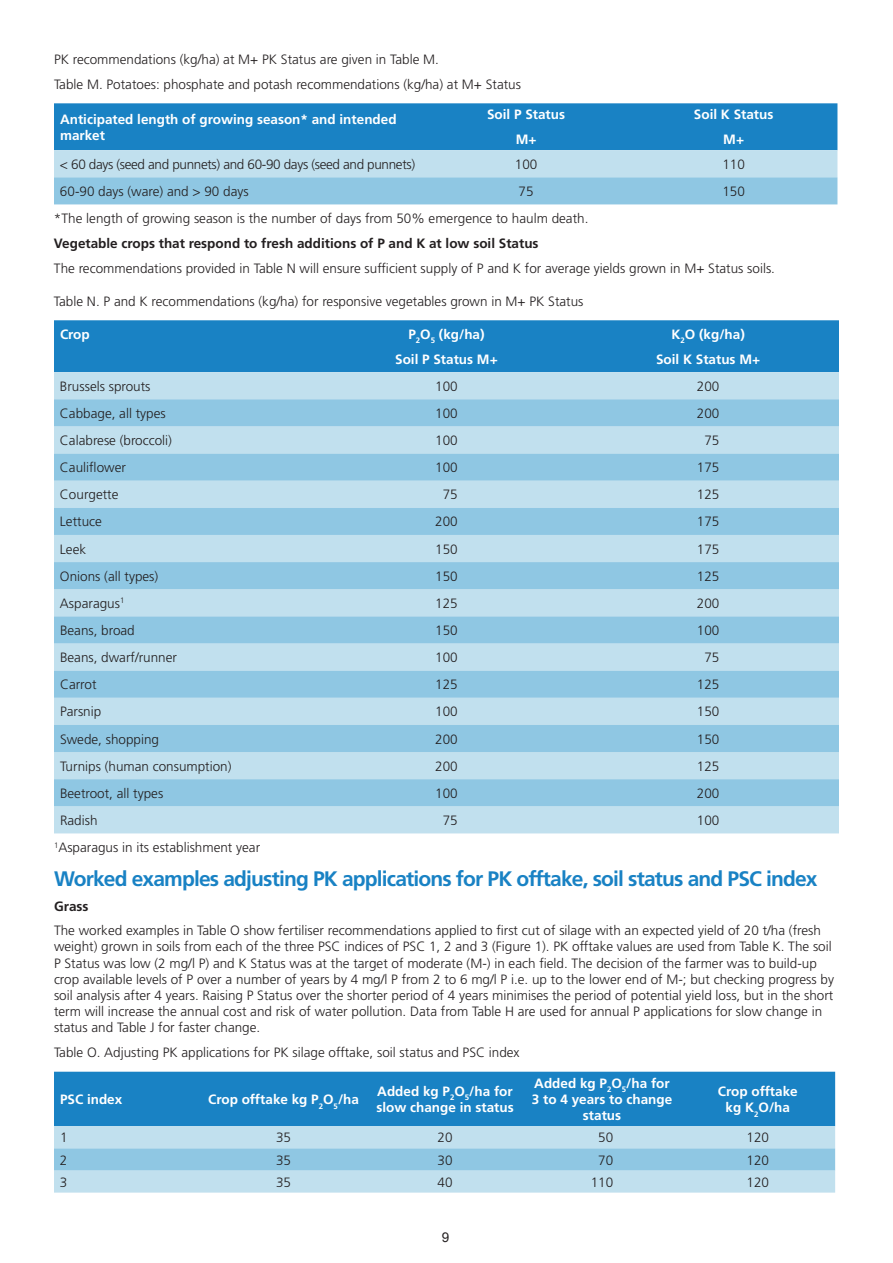
<style>
.page{position:relative;width:893px;height:1263px;background:#fff}
.page>*{position:absolute;margin:0;border:0;box-sizing:border-box;transform-origin:0 0}
.t1{font:700 21px "Frutiger LT Std";letter-spacing:-.04em;color:#1982c4}
.t2{font:300 13.5px/16.2px "Frutiger LT Std";color:#231f20}
.t3{font:700 13.5px/16.2px "Frutiger LT Std";color:#fff;text-align:center}
.t4{font:700 13.5px "Frutiger LT Std";color:#231f20}
.t5{font:300 13.5px "Frutiger LT Std";letter-spacing:-.025em;color:#231f20}
.t6{font:13.5px "Arial";color:#231f20}
</style>
<div class="page">
<svg style="left:54px;top:103px;width:783px;height:101px;background:#66aed7"></svg>
<div style="left:54px;top:320px;width:785px;height:52px;background:#1982c4"></div>
<div style="left:54px;top:372px;width:785px;height:461px;background:#c1e0ee"></div>
<svg style="left:54px;top:399px;width:785px;height:407px;background:#a6d2e8"></svg>
<div style="left:54px;top:1072px;width:781px;height:54px;background:#1982c4"></div>
<div style="left:54px;top:1126px;width:781px;height:66px;background:#c1e0ee"></div>
<div style="left:54px;top:1148px;width:781px;height:22px;background:#8fc7e3"></div>
<p class="t2" style="left:54px;top:47px;width:468px;line-height:24.8px">PK recommendations (kg/ha) at M+ PK Status are given in Table M.<br>Table M. Potatoes: phosphate and potash recommendations (kg/ha) at M+ Status</p>
<p class="t3" style="left:60px;top:111px;width:338px;text-align:left">Anticipated length of growing season* and intended market</p>
<p class="t3" style="left:487px;top:102px;width:80px;line-height:24.8px">Soil P Status<br>M+</p>
<p class="t3" style="left:694px;top:102px;width:81px;line-height:24.8px">Soil K Status<br>M+</p>
<p class="t5" style="left:60px;top:156px;width:357px">&lt; 60 days (seed and punnets) and 60-90 days (seed and punnets)</p>
<p class="t2" style="left:515px;top:156px;width:24px">100</p>
<p class="t2" style="left:722px;top:156px;width:24px">110</p>
<p class="t2" style="left:60px;top:183px;width:190px">60-90 days (ware) and &gt; 90 days</p>
<p class="t2" style="left:519px;top:183px;width:17px">75</p>
<p class="t2" style="left:722px;top:183px;width:24px">150</p>
<p class="t2" style="left:54px;top:211px;width:536px">*The length of growing season is the number of days from 50% emergence to haulm death.</p>
<p class="t4" style="left:54px;top:235px;width:486px">Vegetable crops that respond to fresh additions of P and K at low soil Status</p>
<p class="t2" style="left:54px;top:260px;width:723px">The recommendations provided in Table N will ensure sufficient supply of P and K for average yields grown in M+ Status soils.</p>
<p class="t2" style="left:54px;top:293px;width:531px">Table N. P and K recommendations (kg/ha) for responsive vegetables grown in M+ PK Status</p>
<p class="t3" style="left:60px;top:326px;width:31px">Crop</p>
<p class="t3" style="left:395px;top:322px;width:104px;line-height:24.8px">P<sub>2</sub>O<sub>5</sub> (kg/ha)<br>Soil P Status M+</p>
<p class="t3" style="left:656px;top:322px;width:106px;line-height:24.8px">K<sub>2</sub>O (kg/ha)<br>Soil K Status M+</p>
<p class="t2" style="left:60px;top:378px;width:92px">Brussels sprouts</p>
<p class="t2" style="left:435px;top:378px;width:24px">100</p>
<p class="t2" style="left:697px;top:378px;width:24px">200</p>
<p class="t2" style="left:60px;top:405px;width:107px">Cabbage, all types</p>
<p class="t2" style="left:435px;top:405px;width:24px">100</p>
<p class="t2" style="left:697px;top:405px;width:24px">200</p>
<p class="t2" style="left:60px;top:432px;width:114px">Calabrese (broccoli)</p>
<p class="t2" style="left:435px;top:432px;width:24px">100</p>
<p class="t2" style="left:704px;top:432px;width:17px">75</p>
<p class="t2" style="left:60px;top:460px;width:68px">Cauliflower</p>
<p class="t2" style="left:435px;top:460px;width:24px">100</p>
<p class="t2" style="left:697px;top:460px;width:24px">175</p>
<p class="t2" style="left:60px;top:487px;width:60px">Courgette</p>
<p class="t2" style="left:443px;top:487px;width:17px">75</p>
<p class="t2" style="left:697px;top:487px;width:24px">125</p>
<p class="t2" style="left:60px;top:514px;width:43px">Lettuce</p>
<p class="t2" style="left:435px;top:514px;width:24px">200</p>
<p class="t2" style="left:697px;top:514px;width:24px">175</p>
<p class="t2" style="left:60px;top:541px;width:28px">Leek</p>
<p class="t2" style="left:435px;top:541px;width:24px">150</p>
<p class="t2" style="left:697px;top:541px;width:24px">175</p>
<p class="t2" style="left:60px;top:568px;width:100px">Onions (all types)</p>
<p class="t2" style="left:435px;top:568px;width:24px">150</p>
<p class="t2" style="left:697px;top:568px;width:24px">125</p>
<p class="t2" style="left:60px;top:595px;width:66px">Asparagus<sup>1</sup></p>
<p class="t2" style="left:435px;top:595px;width:24px">125</p>
<p class="t2" style="left:697px;top:595px;width:24px">200</p>
<p class="t2" style="left:60px;top:622px;width:76px">Beans, broad</p>
<p class="t2" style="left:435px;top:622px;width:24px">150</p>
<p class="t2" style="left:697px;top:622px;width:24px">100</p>
<p class="t2" style="left:60px;top:649px;width:119px">Beans, dwarf/runner</p>
<p class="t2" style="left:435px;top:649px;width:24px">100</p>
<p class="t2" style="left:704px;top:649px;width:17px">75</p>
<p class="t2" style="left:60px;top:677px;width:38px">Carrot</p>
<p class="t2" style="left:435px;top:677px;width:24px">125</p>
<p class="t2" style="left:697px;top:677px;width:24px">125</p>
<p class="t2" style="left:60px;top:704px;width:43px">Parsnip</p>
<p class="t2" style="left:435px;top:704px;width:24px">100</p>
<p class="t2" style="left:697px;top:704px;width:24px">150</p>
<p class="t2" style="left:60px;top:731px;width:101px">Swede, shopping</p>
<p class="t2" style="left:435px;top:731px;width:24px">200</p>
<p class="t2" style="left:697px;top:731px;width:24px">150</p>
<p class="t2" style="left:60px;top:758px;width:173px">Turnips (human consumption)</p>
<p class="t2" style="left:435px;top:758px;width:24px">200</p>
<p class="t2" style="left:697px;top:758px;width:24px">125</p>
<p class="t2" style="left:60px;top:785px;width:105px">Beetroot, all types</p>
<p class="t2" style="left:435px;top:785px;width:24px">100</p>
<p class="t2" style="left:697px;top:785px;width:24px">200</p>
<p class="t2" style="left:60px;top:812px;width:39px">Radish</p>
<p class="t2" style="left:443px;top:812px;width:17px">75</p>
<p class="t2" style="left:697px;top:812px;width:24px">100</p>
<p class="t2" style="left:54px;top:839px;width:208px"><sup>1</sup>Asparagus in its establishment year</p>
<h1 class="t1" style="left:54px;top:866px;width:765px">Worked examples adjusting PK applications for PK offtake, soil status and PSC index</h1>
<p class="t4" style="left:54px;top:898px;width:36px">Grass</p>
<p class="t2" style="left:54px;top:923px;width:781px">The worked examples in Table O show fertiliser recommendations applied to first cut of silage with an expected yield of 20 t/ha (fresh weight) grown in soils from each of the three PSC indices of PSC 1, 2 and 3 (Figure 1). PK offtake values are used from Table K. The soil P Status was low (2 mg/l P) and K Status was at the target of moderate (M-) in each field. The decision of the farmer was to build-up crop available levels of P over a number of years by 4 mg/l P from 2 to 6 mg/l P i.e. up to the lower end of M-; but checking progress by soil analysis after 4 years. Raising P Status over the shorter period of 4 years minimises the period of potential yield loss, but in the short term will increase the annual cost and risk of water pollution. Data from Table H are used for annual P applications for slow change in status and Table J for faster change.</p>
<p class="t2" style="left:54px;top:1045px;width:467px">Table O. Adjusting PK applications for PK silage offtake, soil status and PSC index</p>
<p class="t3" style="left:60px;top:1091px;width:64px">PSC index</p>
<p class="t3" style="left:208px;top:1091px;width:152px">Crop offtake kg P<sub>2</sub>O<sub>5</sub>/ha</p>
<p class="t3" style="left:376px;top:1083px;width:139px;text-align:left">Added kg P<sub>2</sub>O<sub>5</sub>/ha for slow change in status</p>
<p class="t3" style="left:532px;top:1075px;width:142px">Added kg P<sub>2</sub>O<sub>5</sub>/ha for<br>3 to 4 years to change status</p>
<p class="t3" style="left:718px;top:1083px;width:81px">Crop offtake kg K<sub>2</sub>O/ha</p>
<p class="t2" style="left:60px;top:1130px;width:9px">1</p>
<p class="t2" style="left:276px;top:1130px;width:17px">35</p>
<p class="t2" style="left:437px;top:1130px;width:17px">20</p>
<p class="t2" style="left:598px;top:1130px;width:17px">50</p>
<p class="t2" style="left:747px;top:1130px;width:24px">120</p>
<p class="t2" style="left:60px;top:1152px;width:9px">2</p>
<p class="t2" style="left:276px;top:1152px;width:17px">35</p>
<p class="t2" style="left:437px;top:1152px;width:17px">30</p>
<p class="t2" style="left:598px;top:1152px;width:17px">70</p>
<p class="t2" style="left:747px;top:1152px;width:24px">120</p>
<p class="t2" style="left:60px;top:1174px;width:9px">3</p>
<p class="t2" style="left:276px;top:1174px;width:17px">35</p>
<p class="t2" style="left:437px;top:1174px;width:17px">40</p>
<p class="t2" style="left:591px;top:1174px;width:24px">110</p>
<p class="t2" style="left:746px;top:1174px;width:24px">120</p>
<p class="t6" style="left:442px;top:1229px;width:9px">9</p>
</div>
